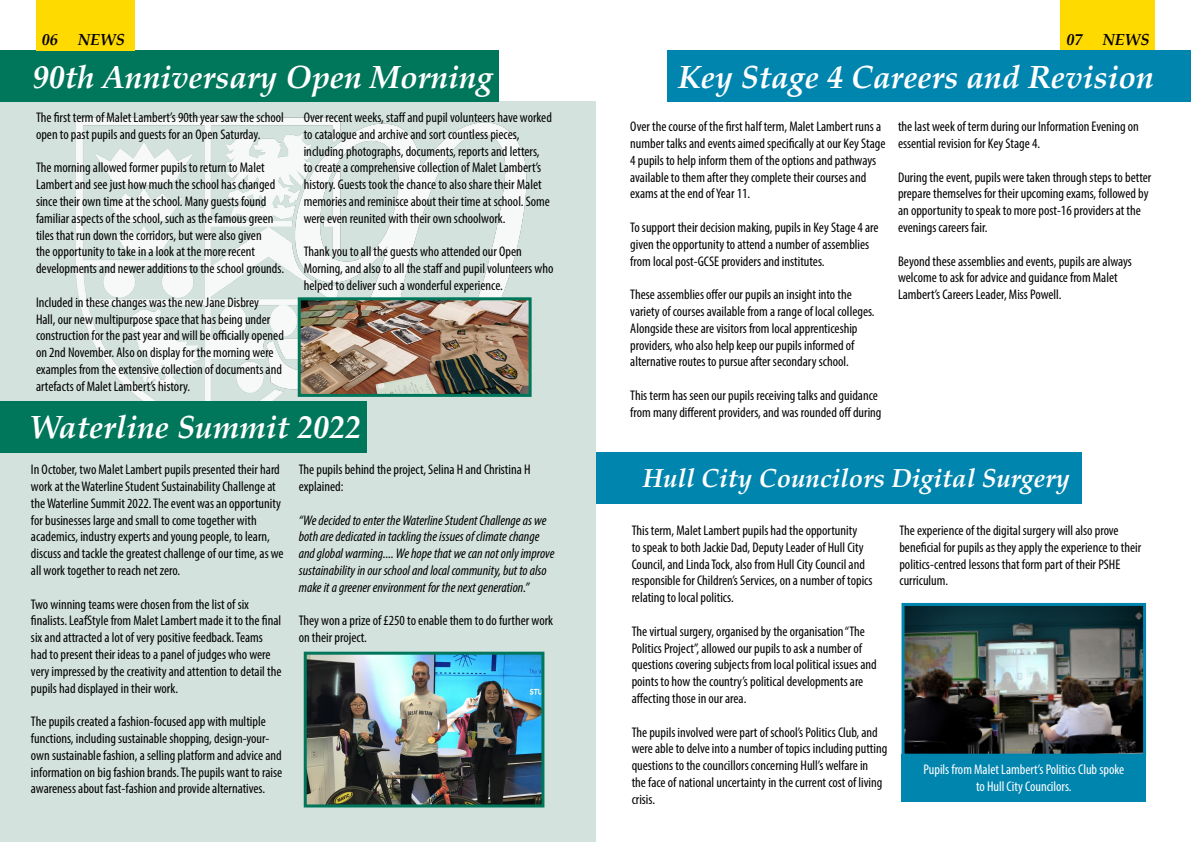
<style>
.page{position:relative;width:1191px;height:842px;background:#fff}
.page>*{position:absolute;margin:0;border:0;box-sizing:border-box;transform-origin:0 0}
.t1{font:italic 700 32px "Palatino Linotype";color:#fff}
.t2{font:italic 700 26px "Palatino Linotype";color:#fff}
.t3{font:italic 700 16px "Palatino Linotype";color:#000}
.t4{font:condensed 14px/16.8px "Myriad Pro";color:#000}
.t5{font:italic condensed 14px/16.8px "Myriad Pro";color:#000}
.t6{font:condensed 14px/16.8px "Myriad Pro";color:#fff;text-align:center}
</style>
<div class="page">
<div style="left:0;top:102px;width:595px;height:740px;background:#d3e2dd"></div>
<div style="left:1060px;top:0;width:95px;height:50px;background:#ffda00"></div>
<img style="left:35px;top:50px;width:526px;height:403px">
<img style="left:905px;top:607px;width:237px;height:146px">
<div style="left:901px;top:603px;width:245px;height:154px;border:3px solid #0085af"></div>
<div style="left:667px;top:50px;width:524px;height:51px;background:#0085af"></div>
<div style="left:0;top:50px;width:498px;height:51px;background:#00765b"></div>
<div style="left:596px;top:452px;width:485px;height:51px;background:#0085af"></div>
<img style="left:302px;top:301px;width:225px;height:92px">
<div style="left:298px;top:297px;width:233px;height:100px;border:3px solid #00765b"></div>
<div style="left:901px;top:754px;width:245px;height:47px;background:#0085af"></div>
<div style="left:0;top:401px;width:367px;height:51px;background:#00765b"></div>
<img style="left:308px;top:656px;width:232px;height:147px">
<div style="left:304px;top:652px;width:240px;height:155px;border:3px solid #00765b"></div>
<div style="left:36px;top:0;width:99px;height:51px;background:#ffda00"></div>
<p class="t3" style="left:42px;top:28px;width:85px">06 NEWS</p>
<p class="t3" style="left:1066px;top:28px;width:17px">07</p>
<p class="t3" style="left:1102px;top:28px;width:48px">NEWS</p>
<h1 class="t1" style="left:33px;top:54px;width:461px">90th Anniversary Open Morning</h1>
<h1 class="t1" style="left:677px;top:54px;width:478px">Key Stage 4 Careers and Revision</h1>
<p class="t4" style="left:36px;top:109px;width:249px">The first term of Malet Lambert’s 90th year saw the school open to past pupils and guests for an Open Saturday.</p>
<p class="t4" style="left:36px;top:159px;width:249px">The morning allowed former pupils to return to Malet Lambert and see just how much the school has changed since their own time at the school. Many guests found familiar aspects of the school, such as the famous green tiles that run down the corridors, but were also given<br>the opportunity to take in a look at the more recent developments and newer additions to the school grounds.</p>
<p class="t4" style="left:36px;top:294px;width:249px">Included in these changes was the new Jane Disbrey<br>Hall, our new multipurpose space that has being under construction for the past year and will be officially opened on 2nd November. Also on display for the morning were examples from the extensive collection of documents and artefacts of Malet Lambert’s history.</p>
<p class="t4" style="left:304px;top:109px;width:250px">Over recent weeks, staff and pupil volunteers have worked to catalogue and archive and sort countless pieces, including photographs, documents, reports and letters,<br>to create a comprehensive collection of Malet Lambert’s history. Guests took the chance to also share their Malet memories and reminisce about their time at school. Some were even reunited with their own schoolwork.</p>
<p class="t4" style="left:304px;top:243px;width:251px">Thank you to all the guests who attended our Open<br>Morning, and also to all the staff and pupil volunteers who helped to deliver such a wonderful experience.</p>
<h1 class="t1" style="left:29px;top:405px;width:333px">Waterline Summit 2022</h1>
<p class="t4" style="left:31px;top:461px;width:254px">In October, two Malet Lambert pupils presented their hard work at the Waterline Student Sustainability Challenge at the Waterline Summit 2022. The event was an opportunity for businesses large and small to come together with academics, industry experts and young people, to learn, discuss and tackle the greatest challenge of our time, as we all work together to reach net zero.</p>
<p class="t4" style="left:31px;top:595px;width:252px">Two winning teams were chosen from the list of six finalists. LeafStyle from Malet Lambert made it to the final six and attracted a lot of very positive feedback. Teams had to present their ideas to a panel of judges who were very impressed by the creativity and attention to detail the pupils had displayed in their work.</p>
<p class="t4" style="left:31px;top:713px;width:253px">The pupils created a fashion-focused app with multiple functions, including sustainable shopping, design-your&shy;own sustainable fashion, a selling platform and advice and information on big fashion brands. The pupils want to raise awareness about fast-fashion and provide alternatives.</p>
<p class="t4" style="left:299px;top:461px;width:233px">The pupils behind the project, Selina H and Christina H explained:</p>
<p class="t5" style="left:299px;top:511px;width:257px">“We decided to enter the Waterline Student Challenge as we both are dedicated in tackling the issues of climate change and global warming.... We hope that we can not only improve sustainability in our school and local community, but to also make it a greener environment for the next generation.”</p>
<p class="t4" style="left:299px;top:612px;width:256px">They won a prize of £250 to enable them to do further work on their project.</p>
<p class="t4" style="left:630px;top:118px;width:257px">Over the course of the first half term, Malet Lambert runs a number talks and events aimed specifically at our Key Stage 4 pupils to help inform them of the options and pathways available to them after they complete their courses and exams at the end of Year 11.</p>
<p class="t4" style="left:630px;top:219px;width:250px">To support their decision making, pupils in Key Stage 4 are given the opportunity to attend a number of assemblies from local post-GCSE providers and institutes.</p>
<p class="t4" style="left:630px;top:286px;width:246px">These assemblies offer our pupils an insight into the variety of courses available from a range of local colleges.<br>Alongside these are visitors from local apprenticeship providers, who also help keep our pupils informed of alternative routes to pursue after secondary school.</p>
<p class="t4" style="left:630px;top:387px;width:253px">This term has seen our pupils receiving talks and guidance from many different providers, and was rounded off during</p>
<p class="t4" style="left:898px;top:118px;width:242px">the last week of term during our Information Evening on essential revision for Key Stage 4.</p>
<p class="t4" style="left:898px;top:168px;width:255px">During the event, pupils were taken through steps to better prepare themselves for their upcoming exams, followed by an opportunity to speak to more post-16 providers at the evenings careers fair.</p>
<p class="t4" style="left:898px;top:252px;width:235px">Beyond these assemblies and events, pupils are always welcome to ask for advice and guidance from Malet<br>Lambert’s Careers Leader, Miss Powell.</p>
<h2 class="t2" style="left:643px;top:460px;width:429px">Hull City Councilors Digital Surgery</h2>
<p class="t4" style="left:631px;top:522px;width:242px">This term, Malet Lambert pupils had the opportunity<br>to speak to both Jackie Dad, Deputy Leader of Hull City Council, and Linda Tock, also from Hull City Council and responsible for Children’s Services, on a number of topics relating to local politics.</p>
<p class="t4" style="left:631px;top:623px;width:247px">The virtual surgery, organised by the organisation “The Politics Project”, allowed our pupils to ask a number of questions covering subjects from local political issues and points to how the country’s political developments are affecting those in our area.</p>
<p class="t4" style="left:631px;top:723px;width:257px">The pupils involved were part of school’s Politics Club, and were able to delve into a number of topics including putting questions to the councillors concerning Hull’s welfare in<br>the face of national uncertainty in the current cost of living crisis.</p>
<p class="t4" style="left:899px;top:522px;width:243px">The experience of the digital surgery will also prove beneficial for pupils as they apply the experience to their politics-centred lessons that form part of their PSHE curriculum.</p>
<p class="t6" style="left:923px;top:761px;width:202px">Pupils from Malet Lambert’s Politics Club spoke to Hull City Councilors.</p>
</div>
